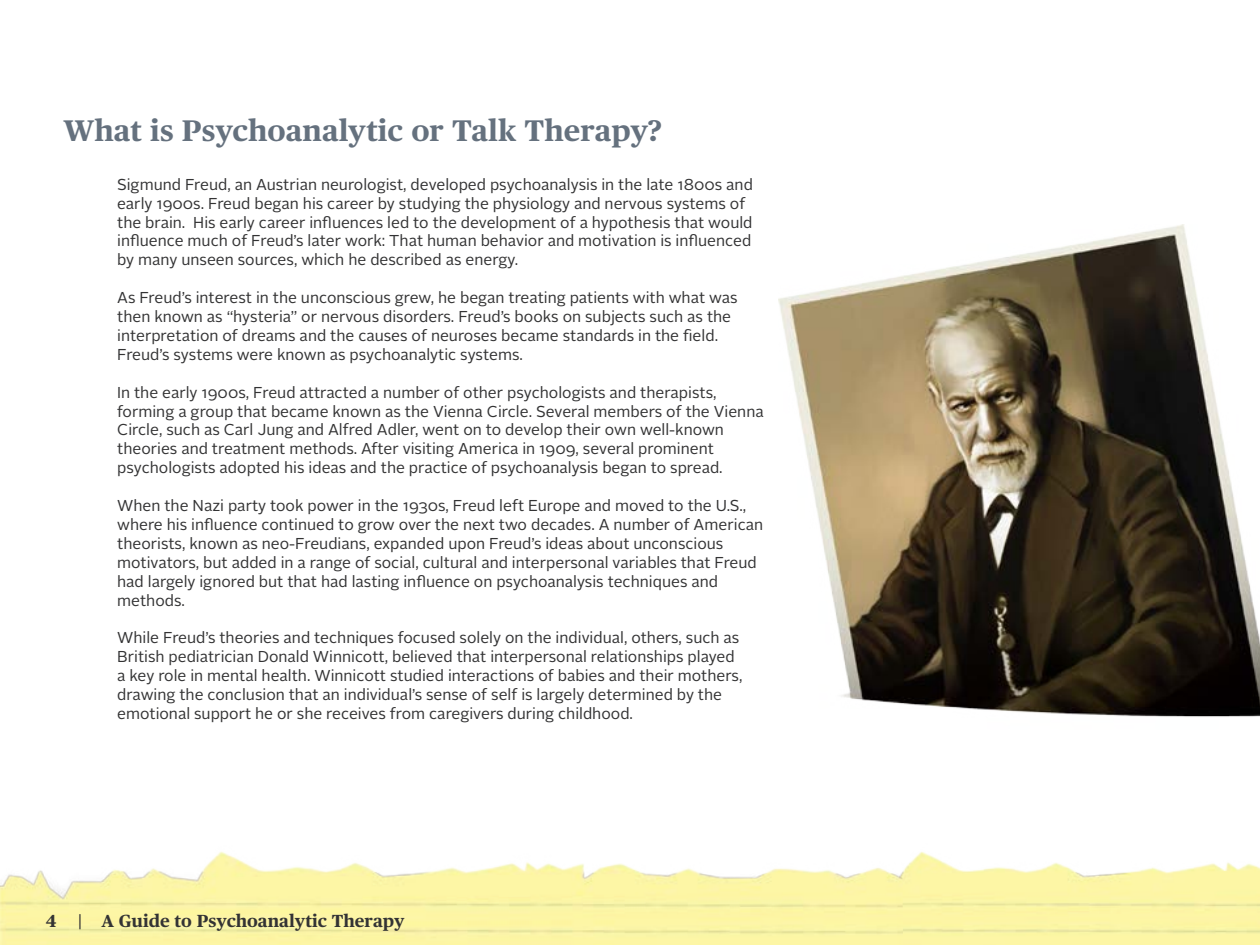
<style>
.page{position:relative;width:1260px;height:945px;background:#fff}
.page>*{position:absolute;margin:0;border:0;box-sizing:border-box;transform-origin:0 0}
.t1{font:700 29.75px "Publico Text";color:#65717e}
.t2{font:700 17.5px "Publico Text";color:#333334}
.t3{font:15.75px/18.9px "Alright Sans";color:#333334}
</style>
<div class="page">
<img style="left:904px;top:852px;width:356px;height:93px">
<img style="left:0;top:851px;width:904px;height:94px">
<img style="left:779px;top:224px;width:481px;height:493px">
<h1 class="t1" style="left:63px;top:113px;width:601px">What is Psychoanalytic or Talk Therapy?</h1>
<p class="t3" style="left:117px;top:175px;width:637px">Sigmund Freud, an Austrian neurologist, developed psychoanalysis in the late 1800s and early 1900s. Freud began his career by studying the physiology and nervous systems of the brain. His early career influences led to the development of a hypothesis that would influence much of Freud’s later work: That human behavior and motivation is influenced by many unseen sources, which he described as energy.</p>
<p class="t3" style="left:117px;top:288px;width:622px">As Freud’s interest in the unconscious grew, he began treating patients with what was then known as “hysteria” or nervous disorders. Freud’s books on subjects such as the interpretation of dreams and the causes of neuroses became standards in the field.<br>Freud’s systems were known as psychoanalytic systems.</p>
<p class="t3" style="left:117px;top:383px;width:648px">In the early 1900s, Freud attracted a number of other psychologists and therapists, forming a group that became known as the Vienna Circle. Several members of the Vienna Circle, such as Carl Jung and Alfred Adler, went on to develop their own well-known theories and treatment methods. After visiting America in 1909, several prominent psychologists adopted his ideas and the practice of psychoanalysis began to spread.</p>
<p class="t3" style="left:117px;top:496px;width:648px">When the Nazi party took power in the 1930s, Freud left Europe and moved to the U.S., where his influence continued to grow over the next two decades. A number of American theorists, known as neo-Freudians, expanded upon Freud’s ideas about unconscious motivators, but added in a range of social, cultural and interpersonal variables that Freud had largely ignored but that had lasting influence on psychoanalysis techniques and methods.</p>
<p class="t3" style="left:117px;top:629px;width:627px">While Freud’s theories and techniques focused solely on the individual, others, such as British pediatrician Donald Winnicott, believed that interpersonal relationships played a key role in mental health. Winnicott studied interactions of babies and their mothers, drawing the conclusion that an individual’s sense of self is largely determined by the emotional support he or she receives from caregivers during childhood.</p>
<p class="t2" style="left:46px;top:911px;width:360px">4 | A Guide to Psychoanalytic Therapy</p>
</div>
